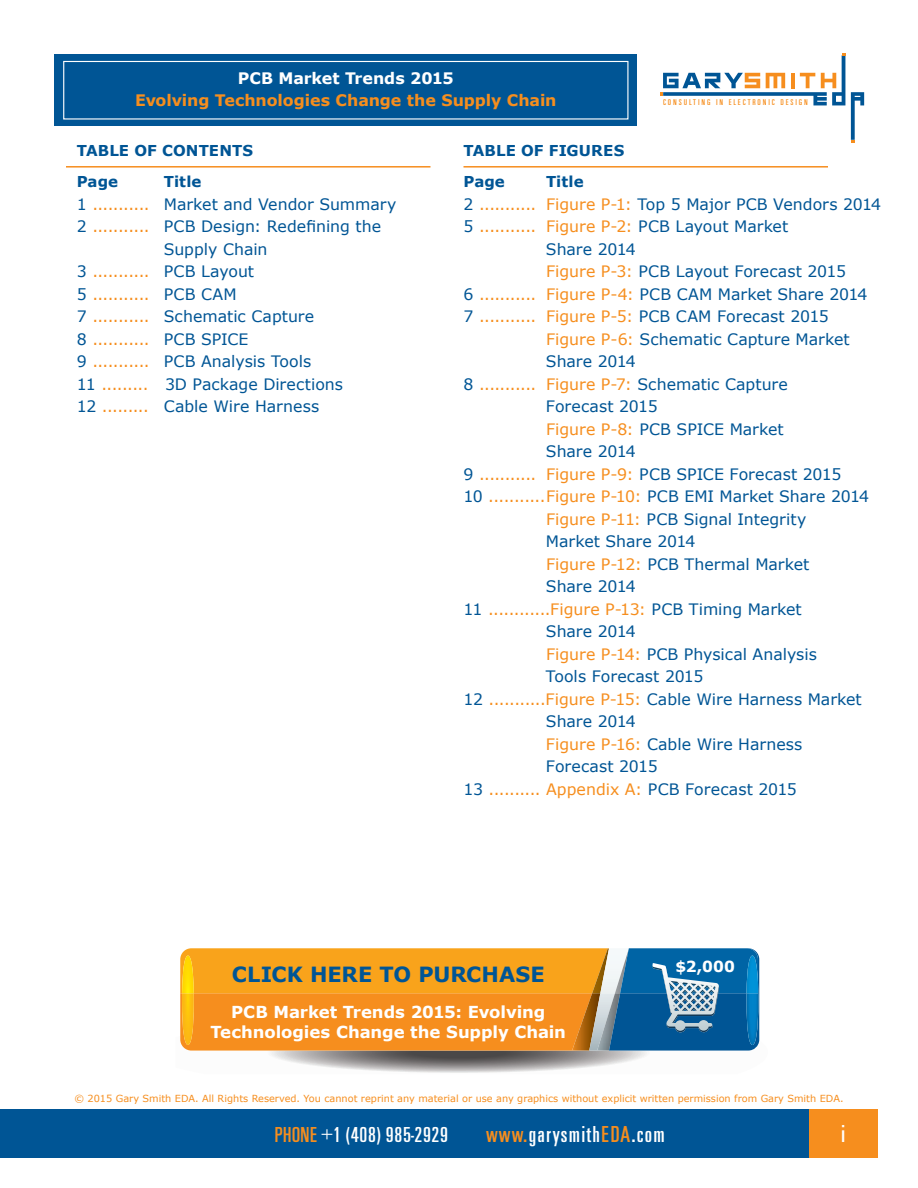
<style>
.page{position:relative;width:918px;height:1188px;background:#fff}
.page>*{position:absolute;margin:0;border:0;box-sizing:border-box;transform-origin:0 0}
.t1{font:25.5px "U59";color:#fff}
.t2{font:24px "U59";letter-spacing:.05em;color:#fff}
.t3{font:22.5px "U59";color:#fff}
.t4{font:700 20.85px "Verdana";letter-spacing:-.005em;color:#005595}
.t5{font:700 16.5px/19.8px "Verdana";letter-spacing:-.005em;color:#fff;text-align:center}
.t6{font:700 15.9px "Verdana";letter-spacing:-.005em;color:#f68e1e}
.t7{font:700 15.9px "Verdana";letter-spacing:-.005em;color:#fff}
.t8{font:15.75px/22.5px "Verdana";color:#005595}
.t9{font:15.75px "Verdana";color:#f68e1e}
.t10{font:700 15.3px "Verdana";color:#fff}
.t11{font:700 15px "Verdana";letter-spacing:.005em;color:#005595}
.t12{font:9.75px "Verdana";color:#f68e1e}
.t13{font:8.7px "U59";letter-spacing:.22em;color:#f68e1e}
.s1{color:#f68e1e}
.s2{color:#005595}
</style>
<div class="page">
<div style="left:0;top:1110px;width:811px;height:48px;background:#005595"></div>
<svg style="left:851px;top:92px;width:13px;height:50px"></svg>
<svg style="left:661px;top:53px;width:184px;height:52px"></svg>
<div style="left:809px;top:1110px;width:69px;height:48px;background:#f68e1e"></div>
<div style="left:54px;top:54px;width:583px;height:71px;background:#005595"></div>
<div style="left:63px;top:61px;width:565px;height:59px;border:1px solid #fff"></div>
<hr style="left:66px;top:166px;width:364px;height:2px;background:#f68e1e">
<hr style="left:464px;top:166px;width:364px;height:2px;background:#f68e1e">
<svg style="left:180px;top:948px;width:580px;height:125px;background:#c1995c"></svg>
<p class="t7" style="left:238px;top:68px;width:218px">PCB Market Trends 2015</p>
<p class="t6" style="left:135px;top:90px;width:423px">Evolving Technologies Change the Supply Chain</p>
<p class="t13" style="left:663px;top:97px;width:146px">CONSULTING IN ELECTRONIC DESIGN</p>
<p class="t11" style="left:77px;top:141px;width:178px">TABLE OF CONTENTS</p>
<p class="t11" style="left:77px;top:172px;width:43px">Page</p>
<p class="t11" style="left:164px;top:172px;width:39px">Title</p>
<p class="t8" style="left:77px;top:193px;width:321px">1 <span class="s1">...........</span> Market and Vendor Summary</p>
<p class="t8" style="left:77px;top:216px;width:306px">2 <span class="s1">...........</span> PCB Design: Redefining the</p>
<p class="t8" style="left:164px;top:238px;width:105px">Supply Chain</p>
<p class="t9" style="left:77px;top:262px;width:179px"><span class="s2">3</span> ........... <span class="s2">PCB Layout</span></p>
<p class="t9" style="left:77px;top:284px;width:161px"><span class="s2">5</span> ........... <span class="s2">PCB CAM</span></p>
<p class="t8" style="left:77px;top:306px;width:239px">7 <span class="s1">...........</span> Schematic Capture</p>
<p class="t9" style="left:77px;top:329px;width:173px"><span class="s2">8</span> ........... <span class="s2">PCB SPICE</span></p>
<p class="t8" style="left:77px;top:351px;width:236px">9 <span class="s1">...........</span> PCB Analysis Tools</p>
<p class="t8" style="left:77px;top:373px;width:268px">11 <span class="s1">.........</span> 3D Package Directions</p>
<p class="t8" style="left:77px;top:396px;width:244px">12 <span class="s1">.........</span> Cable Wire Harness</p>
<p class="t11" style="left:464px;top:141px;width:162px">TABLE OF FIGURES</p>
<p class="t11" style="left:464px;top:172px;width:43px">Page</p>
<p class="t11" style="left:546px;top:172px;width:39px">Title</p>
<p class="t8" style="left:464px;top:193px;width:419px">2 <span class="s1">........... Figure P-1:</span> Top 5 Major PCB Vendors 2014</p>
<p class="t9" style="left:464px;top:217px;width:326px"><span class="s2">5</span> ........... Figure P-2: <span class="s2">PCB Layout Market</span></p>
<p class="t8" style="left:546px;top:238px;width:91px">Share 2014</p>
<p class="t8" style="left:546px;top:261px;width:302px"><span class="s1">Figure P-3:</span> PCB Layout Forecast 2015</p>
<p class="t8" style="left:464px;top:283px;width:405px">6 <span class="s1">........... Figure P-4:</span> PCB CAM Market Share 2014</p>
<p class="t9" style="left:464px;top:307px;width:367px"><span class="s2">7</span> ........... Figure P-5: <span class="s2">PCB CAM Forecast 2015</span></p>
<p class="t8" style="left:546px;top:328px;width:305px"><span class="s1">Figure P-6:</span> Schematic Capture Market<br>Share 2014</p>
<p class="t9" style="left:464px;top:374px;width:326px"><span class="s2">8</span> ........... Figure P-7: <span class="s2">Schematic Capture</span></p>
<p class="t8" style="left:546px;top:396px;width:113px">Forecast 2015</p>
<p class="t8" style="left:546px;top:418px;width:239px"><span class="s1">Figure P-8:</span> PCB SPICE Market</p>
<p class="t8" style="left:546px;top:441px;width:91px">Share 2014</p>
<p class="t8" style="left:464px;top:463px;width:379px">9 <span class="s1">........... Figure P-9:</span> PCB SPICE Forecast 2015</p>
<p class="t8" style="left:464px;top:486px;width:407px">10 <span class="s1">...........Figure P-10:</span> PCB EMI Market Share 2014</p>
<p class="t8" style="left:546px;top:508px;width:262px"><span class="s1">Figure P-11:</span> PCB Signal Integrity</p>
<p class="t8" style="left:546px;top:531px;width:151px">Market Share 2014</p>
<p class="t8" style="left:546px;top:553px;width:265px"><span class="s1">Figure P-12:</span> PCB Thermal Market</p>
<p class="t8" style="left:546px;top:576px;width:91px">Share 2014</p>
<p class="t9" style="left:464px;top:599px;width:340px"><span class="s2">11</span> ............Figure P-13: <span class="s2">PCB Timing Market</span></p>
<p class="t8" style="left:546px;top:621px;width:91px">Share 2014</p>
<p class="t8" style="left:546px;top:643px;width:273px"><span class="s1">Figure P-14:</span> PCB Physical Analysis</p>
<p class="t8" style="left:546px;top:666px;width:159px">Tools Forecast 2015</p>
<p class="t8" style="left:546px;top:688px;width:317px;text-indent:-82px">12 <span class="s1">...........Figure P-15:</span> Cable Wire Harness Market<br>Share 2014</p>
<p class="t8" style="left:546px;top:733px;width:258px"><span class="s1">Figure P-16:</span> Cable Wire Harness</p>
<p class="t8" style="left:546px;top:756px;width:113px">Forecast 2015</p>
<p class="t9" style="left:464px;top:779px;width:335px"><span class="s2">13</span> .......... Appendix A: <span class="s2">PCB Forecast 2015</span></p>
<p class="t4" style="left:232px;top:961px;width:314px">CLICK HERE TO PURCHASE</p>
<p class="t5" style="left:210px;top:1002px;width:357px">PCB Market Trends 2015: Evolving<br>Technologies Change the Supply Chain</p>
<p class="t10" style="left:675px;top:957px;width:61px">$2,000</p>
<p class="t12" style="left:74px;top:1093px;width:771px">© 2015 Gary Smith EDA. All Rights Reserved. You cannot reprint any material or use any graphics without explicit written permission from Gary Smith EDA.</p>
<h3 class="t3" style="left:274px;top:1119px;width:176px"><span class="s1">PHONE</span> +1 (408) 985-2929</h3>
<h2 class="t2" style="left:486px;top:1118px;width:180px"><span class="s1">www.</span>garysmith<span class="s1">EDA</span>.com</h2>
<p class="t1" style="left:841px;top:1117px;width:6px">i</p>
</div>
